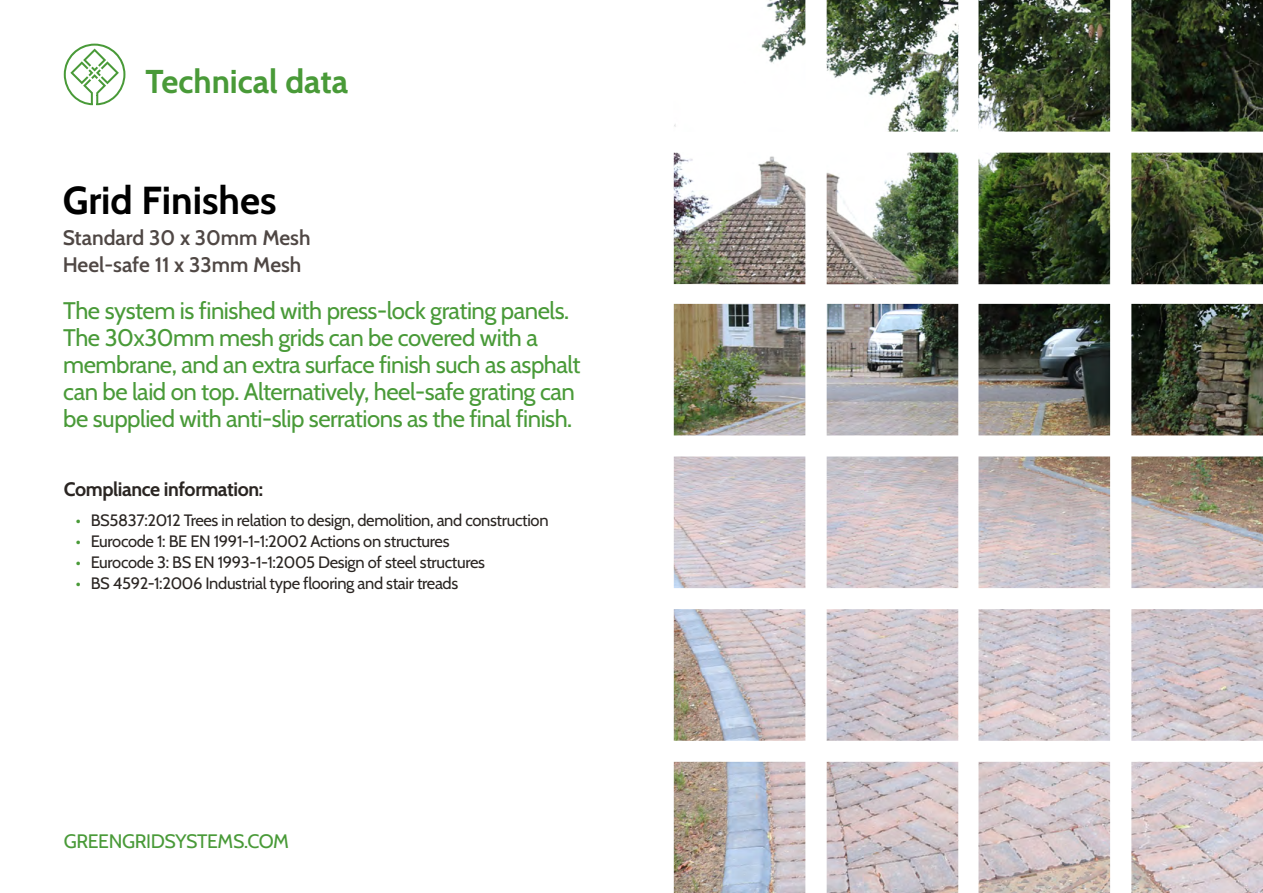
<style>
.page{position:relative;width:1263px;height:893px;background:#fff}
.page>*{position:absolute;margin:0;border:0;box-sizing:border-box;transform-origin:0 0}
.heading{font:700 39px "Cabin";color:#000}
.heading-2{font:700 33px "Cabin";color:#499a38}
.itro_para{font:24px/27px "Cabin";letter-spacing:-.02em;color:#499a38}
.heading-3{font:600 21px "Cabin";color:#4f4744}
.BODY{font:700 19.5px "Cabin";letter-spacing:-.02em;color:#2a2522}
.BODY-2{font:19.5px "Cabin";letter-spacing:-.02em;color:#499a38}
.t1{font:16.5px "Cabin";letter-spacing:-.02em;color:#2a2522}
.s1{color:#499a38}
</style>
<div class="page">
<img style="left:674px;top:0;width:589px;height:893px">
<svg style="left:64px;top:44px;width:61px;height:61px"></svg>
<p class="heading-2" style="left:146px;top:56px;width:204px">Technical data</p>
<p class="heading" style="left:63px;top:169px;width:215px">Grid Finishes</p>
<p class="heading-3" style="left:63px;top:221px;width:249px">Standard 30 x 30mm Mesh</p>
<p class="heading-3" style="left:63px;top:248px;width:240px">Heel-safe 11 x 33mm Mesh</p>
<p class="itro_para" style="left:63px;top:295px;width:519px">The system is finished with press-lock grating panels.<br>The 30x30mm mesh grids can be covered with a membrane, and an extra surface finish such as asphalt can be laid on top. Alternatively, heel-safe grating can be supplied with anti-slip serrations as the final finish.</p>
<p class="BODY" style="left:64px;top:474px;width:201px">Compliance information:</p>
<p class="t1" style="left:76px;top:507px;width:474px"><span class="s1">•</span> BS5837:2012 Trees in relation to design, demolition, and construction</p>
<p class="t1" style="left:76px;top:528px;width:375px"><span class="s1">•</span> Eurocode 1: BE EN 1991-1-1:2002 Actions on structures</p>
<p class="t1" style="left:76px;top:549px;width:411px"><span class="s1">•</span> Eurocode 3: BS EN 1993-1-1:2005 Design of steel structures</p>
<p class="t1" style="left:76px;top:570px;width:384px"><span class="s1">•</span> BS 4592-1:2006 Industrial type flooring and stair treads</p>
<p class="BODY-2" style="left:64px;top:826px;width:227px">GREENGRIDSYSTEMS.COM</p>
</div>
